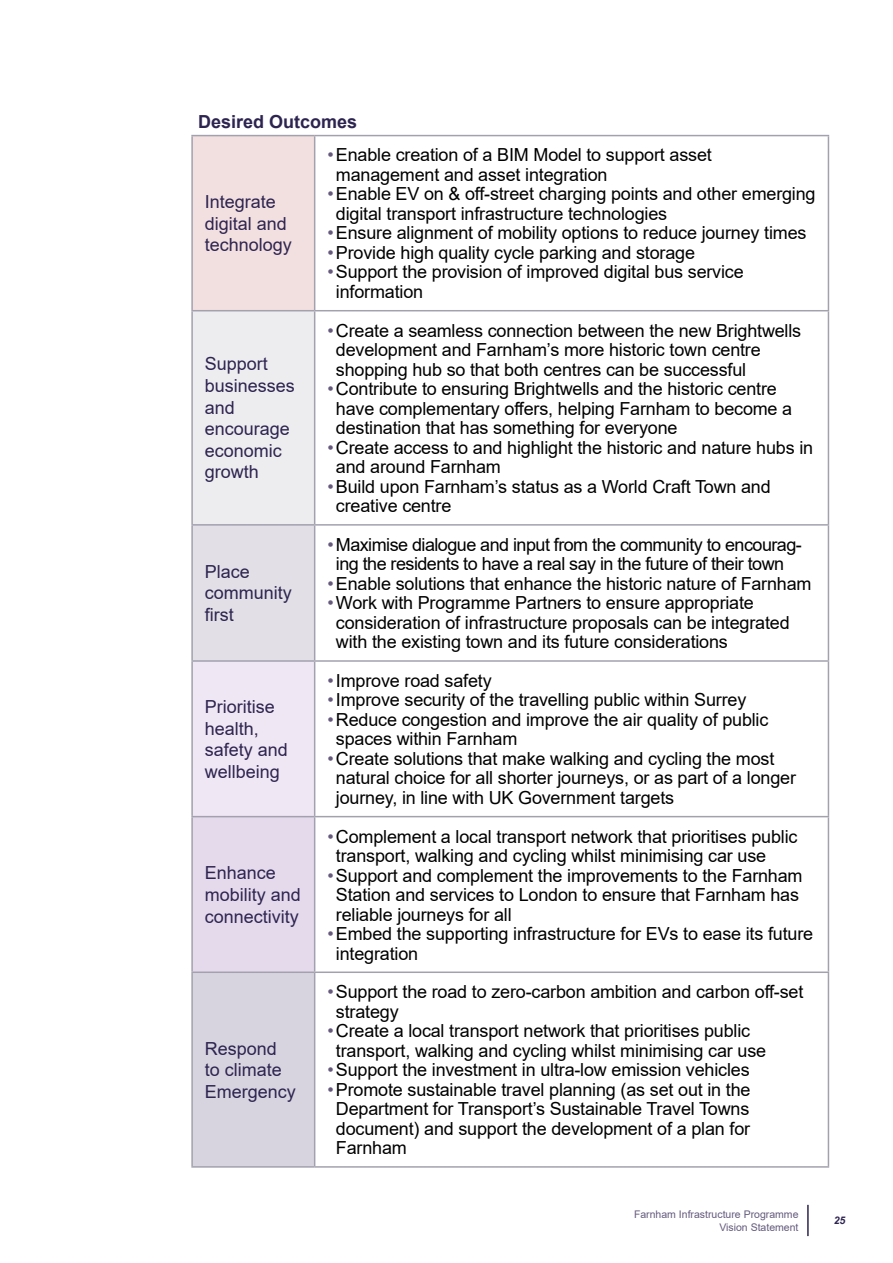
<style>
.page{position:relative;width:893px;height:1263px;background:#fff}
.page>*{position:absolute;margin:0;border:0;box-sizing:border-box;transform-origin:0 0}
.t1{font:18px/19.5px "Arial";letter-spacing:-.01em;color:#000}
.Table_Header{font:18px/21.6px "Arial";color:#2e2450}
.t2{font:18px/19.5px "Arial";letter-spacing:-.03em;color:#000;text-align:center}
.t3{font:700 18px "Arial";color:#2e2450}
.t4{font:10.5px/12.6px "Arial";color:#655a7d;text-align:right}
.t5{font:italic 700 10.5px "Arial";color:#2e2450}
.s1{color:#655a7d}
</style>
<div class="page">
<hr style="left:807px;top:1205px;width:2px;height:31px;background:#2e2450">
<div style="left:192px;top:136px;width:123px;height:175px;background:#f2dfe0"></div>
<div style="left:192px;top:311px;width:123px;height:214px;background:#edecef"></div>
<div style="left:192px;top:525px;width:123px;height:136px;background:#e2dfe7"></div>
<div style="left:192px;top:661px;width:123px;height:156px;background:#efe7f3"></div>
<div style="left:192px;top:817px;width:123px;height:155px;background:#e4daec"></div>
<div style="left:192px;top:972px;width:123px;height:195px;background:#d7d4df"></div>
<hr style="left:191px;top:311px;width:2px;height:213px;background:#a3a1ae">
<hr style="left:314px;top:311px;width:1px;height:213px;background:#a3a1ae">
<hr style="left:828px;top:311px;width:1px;height:213px;background:#a3a1ae">
<hr style="left:191px;top:524px;width:124px;height:2px;background:#a3a1ae">
<hr style="left:191px;top:526px;width:2px;height:134px;background:#a3a1ae">
<hr style="left:315px;top:524px;width:514px;height:2px;background:#a3a1ae">
<hr style="left:314px;top:526px;width:1px;height:134px;background:#a3a1ae">
<hr style="left:828px;top:526px;width:1px;height:134px;background:#a3a1ae">
<hr style="left:191px;top:660px;width:124px;height:2px;background:#a3a1ae">
<hr style="left:191px;top:662px;width:2px;height:154px;background:#a3a1ae">
<hr style="left:315px;top:660px;width:514px;height:2px;background:#a3a1ae">
<hr style="left:314px;top:662px;width:1px;height:154px;background:#a3a1ae">
<hr style="left:828px;top:662px;width:1px;height:154px;background:#a3a1ae">
<hr style="left:191px;top:816px;width:124px;height:1px;background:#a3a1ae">
<hr style="left:191px;top:817px;width:2px;height:154px;background:#a3a1ae">
<hr style="left:315px;top:816px;width:514px;height:1px;background:#a3a1ae">
<hr style="left:314px;top:817px;width:1px;height:154px;background:#a3a1ae">
<hr style="left:828px;top:817px;width:1px;height:154px;background:#a3a1ae">
<hr style="left:191px;top:971px;width:124px;height:2px;background:#a3a1ae">
<hr style="left:191px;top:973px;width:2px;height:193px;background:#a3a1ae">
<hr style="left:315px;top:971px;width:514px;height:2px;background:#a3a1ae">
<hr style="left:314px;top:973px;width:1px;height:193px;background:#a3a1ae">
<hr style="left:828px;top:973px;width:1px;height:193px;background:#a3a1ae">
<hr style="left:191px;top:1166px;width:124px;height:2px;background:#a3a1ae">
<hr style="left:315px;top:1166px;width:514px;height:2px;background:#a3a1ae">
<hr style="left:191px;top:135px;width:124px;height:1px;background:#a3a1ae">
<hr style="left:191px;top:136px;width:2px;height:174px;background:#a3a1ae">
<hr style="left:315px;top:135px;width:514px;height:1px;background:#a3a1ae">
<hr style="left:314px;top:136px;width:1px;height:174px;background:#a3a1ae">
<hr style="left:828px;top:136px;width:1px;height:174px;background:#a3a1ae">
<hr style="left:191px;top:310px;width:124px;height:1px;background:#a3a1ae">
<hr style="left:315px;top:310px;width:514px;height:1px;background:#a3a1ae">
<h3 class="t3" style="left:198px;top:108px;width:161px">Desired Outcomes</h3>
<p class="Table_Header" style="left:205px;top:191px;width:89px">Integrate digital and technology</p>
<p class="Table_Header" style="left:205px;top:353px;width:92px">Support businesses and</p>
<p class="Table_Header" style="left:205px;top:418px;width:87px">encourage economic growth</p>
<p class="Table_Header" style="left:205px;top:561px;width:89px">Place community first</p>
<p class="Table_Header" style="left:205px;top:696px;width:85px">Prioritise health, safety and wellbeing</p>
<p class="Table_Header" style="left:205px;top:862px;width:98px">Enhance mobility and connectivity</p>
<p class="Table_Header" style="left:205px;top:1037px;width:93px">Respond to climate<br>Emergency</p>
<p class="t1" style="left:336px;top:145px;width:377px;text-indent:-9px"><span class="s1">•</span>Enable creation of a BIM Model to support asset management and asset integration</p>
<p class="t1" style="left:336px;top:184px;width:481px;text-indent:-9px"><span class="s1">•</span>Enable EV on &amp; off-street charging points and other emerging digital transport infrastructure technologies</p>
<p class="t1" style="left:327px;top:223px;width:481px"><span class="s1">•</span>Ensure alignment of mobility options to reduce journey times</p>
<p class="t1" style="left:327px;top:243px;width:369px"><span class="s1">•</span>Provide high quality cycle parking and storage</p>
<p class="t1" style="left:336px;top:262px;width:409px;text-indent:-9px"><span class="s1">•</span>Support the provision of improved digital bus service information</p>
<p class="t1" style="left:336px;top:320px;width:467px;text-indent:-9px"><span class="s1">•</span>Create a seamless connection between the new Brightwells development and Farnham’s more historic town centre shopping hub so that both centres can be successful</p>
<p class="t1" style="left:336px;top:379px;width:458px;text-indent:-9px"><span class="s1">•</span>Contribute to ensuring Brightwells and the historic centre have complementary offers, helping Farnham to become a destination that has something for everyone</p>
<p class="t1" style="left:336px;top:437px;width:479px;text-indent:-9px"><span class="s1">•</span>Create access to and highlight the historic and nature hubs in and around Farnham</p>
<p class="t1" style="left:336px;top:476px;width:436px;text-indent:-9px"><span class="s1">•</span>Build upon Farnham’s status as a World Craft Town and creative centre</p>
<p class="t2" style="left:327px;top:534px;width:476px"><span class="s1">•</span>Maximise dialogue and input from the community to encourag&shy;ing the residents to have a real say in the future of their town</p>
<p class="t1" style="left:327px;top:573px;width:486px"><span class="s1">•</span>Enable solutions that enhance the historic nature of Farnham</p>
<p class="t1" style="left:336px;top:593px;width:455px;text-indent:-9px"><span class="s1">•</span>Work with Programme Partners to ensure appropriate consideration of infrastructure proposals can be integrated with the existing town and its future considerations</p>
<p class="t1" style="left:327px;top:671px;width:166px"><span class="s1">•</span>Improve road safety</p>
<p class="t1" style="left:327px;top:690px;width:420px"><span class="s1">•</span>Improve security of the travelling public within Surrey</p>
<p class="t1" style="left:336px;top:710px;width:434px;text-indent:-9px"><span class="s1">•</span>Reduce congestion and improve the air quality of public spaces within Farnham</p>
<p class="t1" style="left:336px;top:749px;width:462px;text-indent:-9px"><span class="s1">•</span>Create solutions that make walking and cycling the most natural choice for all shorter journeys, or as part of a longer journey, in line with UK Government targets</p>
<p class="t1" style="left:336px;top:826px;width:463px;text-indent:-9px"><span class="s1">•</span>Complement a local transport network that prioritises public transport, walking and cycling whilst minimising car use</p>
<p class="t1" style="left:336px;top:865px;width:468px;text-indent:-9px"><span class="s1">•</span>Support and complement the improvements to the Farnham<br>Station and services to London to ensure that Farnham has reliable journeys for all</p>
<p class="t1" style="left:336px;top:924px;width:479px;text-indent:-9px"><span class="s1">•</span>Embed the supporting infrastructure for EVs to ease its future integration</p>
<p class="t1" style="left:336px;top:982px;width:469px;text-indent:-9px"><span class="s1">•</span>Support the road to zero-carbon ambition and carbon off-set strategy</p>
<p class="t1" style="left:336px;top:1021px;width:432px;text-indent:-9px"><span class="s1">•</span>Create a local transport network that prioritises public transport, walking and cycling whilst minimising car use</p>
<p class="t1" style="left:327px;top:1060px;width:424px"><span class="s1">•</span>Support the investment in ultra-low emission vehicles</p>
<p class="t1" style="left:336px;top:1079px;width:416px;text-align:justify;text-indent:-9px"><span class="s1">•</span>Promote sustainable travel planning (as set out in the Department for Transport’s Sustainable Travel Towns document) and support the development of a plan for Farnham</p>
<p class="t4" style="left:634px;top:1208px;width:166px">Farnham Infrastructure Programme<br>Vision Statement</p>
<p class="t5" style="left:834px;top:1213px;width:13px">25</p>
</div>
